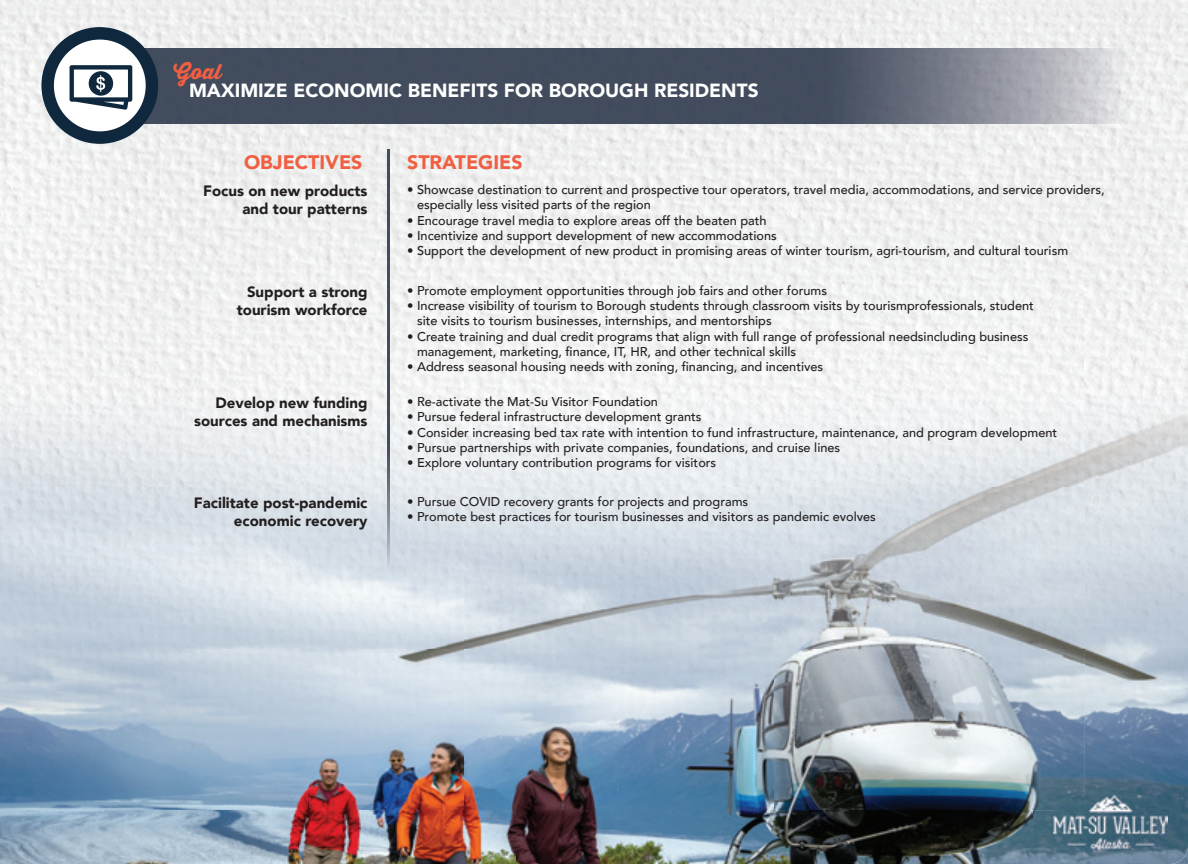
<style>
.page{position:relative;width:1188px;height:864px;background:#fff}
.page>*{position:absolute;margin:0;border:0;box-sizing:border-box;transform-origin:0 0}
.t1{font:20.55px "Thirsty Script Extrabold Demo";color:#f15e41}
.t2{font:900 19.5px "Avenir";color:#f15e41}
.t3{font:900 19.05px "Avenir";color:#fff}
.t4{font:900 15px/18px "Avenir";color:#231f20;text-align:right}
.t5{font:500 12.75px/15.3px "Avenir";color:#231f20}
.s1{font-weight:400}
</style>
<div class="page">
<img style="left:0;top:0;width:1188px;height:846px">
<img style="left:146px;top:48px;width:1042px;height:76px">
<img style="left:0;top:846px;width:1188px;height:18px">
<img style="left:388px;top:149px;width:2px;height:488px">
<img style="left:1053px;top:795px;width:114px;height:54px">
<div style="left:41px;top:27px;width:117px;height:117px;background:#0f283d;border-radius:50%"></div>
<svg style="left:54px;top:40px;width:92px;height:91px"></svg>
<h1 class="t1" style="left:174px;top:56px;width:49px">Goal</h1>
<h3 class="t3" style="left:189px;top:74px;width:571px">MAXIMIZE ECONOMIC BENEFITS FOR BOROUGH RESIDENTS</h3>
<h2 class="t2" style="left:244px;top:145px;width:120px">OBJECTIVES</h2>
<h2 class="t2" style="left:407px;top:145px;width:117px">STRATEGIES</h2>
<p class="t4" style="left:203px;top:182px;width:166px">Focus on new products and tour patterns</p>
<p class="t5" style="left:417px;top:181px;width:689px;text-indent:-10px"><span class="s1">•</span> Showcase destination to current and prospective tour operators, travel media, accommodations, and service providers, especially less visited parts of the region</p>
<p class="t5" style="left:407px;top:212px;width:361px"><span class="s1">•</span> Encourage travel media to explore areas off the beaten path</p>
<p class="t5" style="left:407px;top:227px;width:371px"><span class="s1">•</span> Incentivize and support development of new accommodations</p>
<p class="t5" style="left:407px;top:242px;width:663px"><span class="s1">•</span> Support the development of new product in promising areas of winter tourism, agri-tourism, and cultural tourism</p>
<p class="t5" style="left:407px;top:282px;width:421px"><span class="s1">•</span> Promote employment opportunities through job fairs and other forums</p>
<p class="t5" style="left:417px;top:297px;width:618px;text-indent:-10px"><span class="s1">•</span> Increase visibility of tourism to Borough students through classroom visits by tourismprofessionals, student site visits to tourism businesses, internships, and mentorships</p>
<p class="t5" style="left:417px;top:328px;width:613px;text-indent:-10px"><span class="s1">•</span> Create training and dual credit programs that align with full range of professional needsincluding business management, marketing, finance, IT, HR, and other technical skills</p>
<p class="t5" style="left:407px;top:359px;width:418px"><span class="s1">•</span> Address seasonal housing needs with zoning, financing, and incentives</p>
<p class="t5" style="left:407px;top:393px;width:252px"><span class="s1">•</span> Re-activate the Mat-Su Visitor Foundation</p>
<p class="t5" style="left:407px;top:409px;width:296px"><span class="s1">•</span> Pursue federal infrastructure development grants</p>
<p class="t5" style="left:407px;top:424px;width:652px"><span class="s1">•</span> Consider increasing bed tax rate with intention to fund infrastructure, maintenance, and program development</p>
<p class="t5" style="left:407px;top:439px;width:435px"><span class="s1">•</span> Pursue partnerships with private companies, foundations, and cruise lines</p>
<p class="t5" style="left:407px;top:454px;width:311px"><span class="s1">•</span> Explore voluntary contribution programs for visitors</p>
<p class="t5" style="left:407px;top:493px;width:343px"><span class="s1">•</span> Pursue COVID recovery grants for projects and programs</p>
<p class="t5" style="left:407px;top:509px;width:470px"><span class="s1">•</span> Promote best practices for tourism businesses and visitors as pandemic evolves</p>
<p class="t4" style="left:237px;top:282px;width:132px">Support a strong tourism workforce</p>
<p class="t4" style="left:194px;top:394px;width:175px">Develop new funding sources and mechanisms</p>
<p class="t4" style="left:194px;top:494px;width:175px">Facilitate post-pandemic economic recovery</p>
</div>
